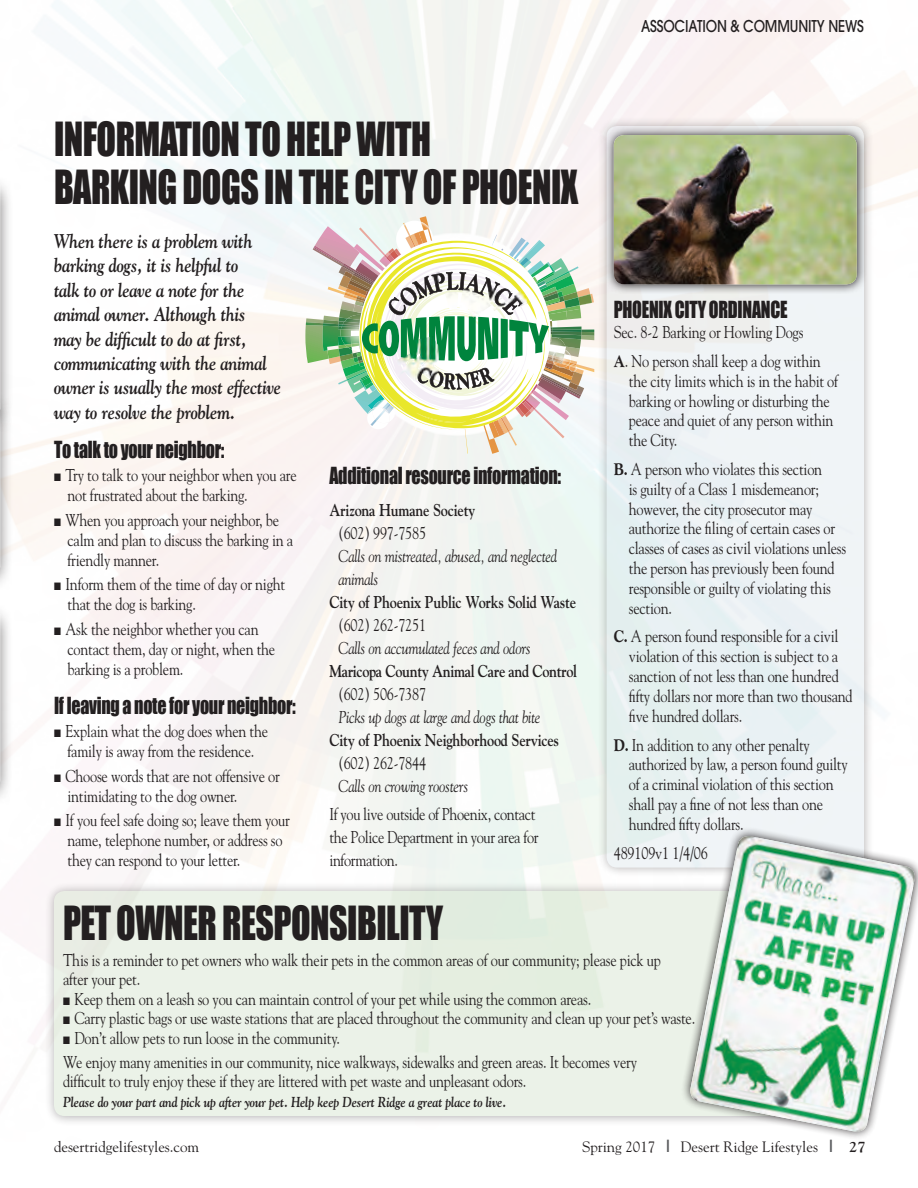
<style>
.page{position:relative;width:918px;height:1188px;background:#fff}
.page>*{position:absolute;margin:0;border:0;box-sizing:border-box;transform-origin:0 0}
.t1{font:43.2px/48px "Impact";letter-spacing:-.015em;color:#231f20;scale:.83 1}
.t2{font:21.6px "Impact";letter-spacing:-.015em;color:#231f20;scale:.83 1}
.t3{font:italic 700 19.8px/24.5px "Goudy";letter-spacing:-.015em;color:#231f20;scale:.83 1}
.t4{font:17.1px/19.8px "Goudy";letter-spacing:-.015em;color:#231f20;scale:.83 1}
.t5{font:italic 17.1px/23px "Goudy";letter-spacing:-.015em;color:#231f20;scale:.83 1}
.t6{font:700 17.1px "Goudy";letter-spacing:-.015em;color:#231f20;scale:.83 1}
.t7{font:500 16.2px "Avant Garde";letter-spacing:-.01em;color:#231f20;scale:.83 1}
.t8{font:15px "Goudy";letter-spacing:-.005em;color:#231f20}
.t9{font:700 15px "Goudy";color:#231f20}
.t10{font:italic 700 14.4px "Goudy";letter-spacing:-.015em;color:#231f20;scale:.83 1}
.s1{font-weight:800}
.s2{font-family:"Goudy Heavyface";font-size:17.1px;color:#57585a}
</style>
<div class="page">
<svg style="left:44px;top:881px;width:632px;height:244px"></svg>
<div style="left:54px;top:891px;width:810px;height:225px;background:#ebf2e8;border-radius:10px"></div>
<img style="left:420px;top:216px;width:19px;height:7px">
<img style="left:478px;top:446px;width:21px;height:8px">
<svg style="left:464px;top:418px;width:4px;height:36px"></svg>
<img style="left:396px;top:221px;width:37px;height:2px">
<img style="left:421px;top:222px;width:12px;height:1px">
<img style="left:305px;top:223px;width:289px;height:223px">
<svg style="left:597px;top:116px;width:277px;height:761px"></svg>
<div style="left:607px;top:126px;width:257px;height:742px;background:#edf1f4;border-radius:10px"></div>
<svg style="left:604px;top:125px;width:263px;height:169px"></svg>
<img style="left:614px;top:135px;width:243px;height:149px">
<svg style="left:676px;top:822px;width:242px;height:318px"></svg>
<img style="left:688px;top:836px;width:229px;height:298px">
<svg style="left:0;top:434px;width:13px;height:153px"></svg>
<img style="left:0;top:402px;width:1px;height:165px">
<svg style="left:0;top:179px;width:12px;height:255px"></svg>
<img style="left:0;top:184px;width:1px;height:226px">
<svg style="left:0;top:608px;width:13px;height:193px"></svg>
<img style="left:0;top:613px;width:1px;height:168px">
<p class="t7" style="left:641px;top:16px;width:270px">ASSOCIATION &amp; COMMUNITY NEWS</p>
<h1 class="t1" style="left:54px;top:114px;width:633px">INFORMATION TO HELP WITH<br>BARKING DOGS IN THE CITY OF PHOENIX</h1>
<p class="t3" style="left:54px;top:228px;width:275px">When there is a problem with barking dogs, it is helpful to<br>talk to or leave a note for the animal owner. Although this<br>may be difficult to do at first, communicating with the animal owner is usually the most effective way to resolve the problem.</p>
<p class="t2" style="left:54px;top:433px;width:207px">To talk to your neighbor:</p>
<p class="t4" style="left:67px;top:465px;width:278px;text-indent:-13px">■ Try to talk to your neighbor when you are not frustrated about the barking.</p>
<p class="t4" style="left:67px;top:509px;width:273px;text-indent:-13px">■ When you approach your neighbor, be calm and plan to discuss the barking in a friendly manner.</p>
<p class="t4" style="left:67px;top:574px;width:264px;text-indent:-13px">■ Inform them of the time of day or night that the dog is barking.</p>
<p class="t4" style="left:67px;top:618px;width:252px;text-indent:-13px">■ Ask the neighbor whether you can contact them, day or night, when the barking is a problem.</p>
<p class="t2" style="left:54px;top:689px;width:293px">If leaving a note for your neighbor:</p>
<p class="t4" style="left:54px;top:721px;width:260px;text-align:center">■ Explain what the dog does when the family is away from the residence.</p>
<p class="t4" style="left:67px;top:765px;width:257px;text-indent:-13px">■ Choose words that are not offensive or intimidating to the dog owner.</p>
<p class="t4" style="left:67px;top:810px;width:269px;text-indent:-13px">■ If you feel safe doing so; leave them your name, telephone number, or address so they can respond to your letter.</p>
<p class="t2" style="left:329px;top:459px;width:281px">Additional resource information:</p>
<p class="t6" style="left:329px;top:500px;width:177px">Arizona Humane Society</p>
<p class="t4" style="left:338px;top:523px;width:107px">(602) 997-7585</p>
<p class="t5" style="left:338px;top:545px;width:265px">Calls on mistreated, abused, and neglected animals</p>
<p class="t6" style="left:329px;top:592px;width:299px">City of Phoenix Public Works Solid Waste</p>
<p class="t4" style="left:338px;top:615px;width:107px">(602) 262-7251</p>
<p class="t5" style="left:338px;top:637px;width:233px">Calls on accumulated feces and odors</p>
<p class="t6" style="left:329px;top:661px;width:300px">Maricopa County Animal Care and Control</p>
<p class="t4" style="left:338px;top:684px;width:107px">(602) 506-7387</p>
<p class="t5" style="left:338px;top:706px;width:245px">Picks up dogs at large and dogs that bite</p>
<p class="t6" style="left:329px;top:730px;width:278px">City of Phoenix Neighborhood Services</p>
<p class="t4" style="left:338px;top:753px;width:107px">(602) 262-7844</p>
<p class="t5" style="left:338px;top:775px;width:158px">Calls on crowing roosters</p>
<p class="t4" style="left:329px;top:802px;width:254px;line-height:23px">If you live outside of Phoenix, contact the Police Department in your area for information.</p>
<p class="t2" style="left:614px;top:293px;width:211px">PHOENIX CITY ORDINANCE</p>
<p class="t4" style="left:614px;top:317px;width:251px;line-height:28.8px">Sec. 8-2 Barking or Howling Dogs<br><span class="s1">A</span>. No person shall keep a dog within</p>
<p class="t4" style="left:629px;top:371px;width:254px">the city limits which is in the habit of barking or howling or disturbing the peace and quiet of any person within the City.</p>
<p class="t4" style="left:629px;top:459px;width:263px;text-indent:-15px"><span class="s1">B.</span> A person who violates this section<br>is guilty of a Class 1 misdemeanor; however, the city prosecutor may authorize the filing of certain cases or classes of cases as civil violations unless the person has previously been found responsible or guilty of violating this section.</p>
<p class="t4" style="left:629px;top:626px;width:271px;text-indent:-15px"><span class="s1">C.</span> A person found responsible for a civil violation of this section is subject to a sanction of not less than one hundred fifty dollars nor more than two thousand five hundred dollars.</p>
<p class="t4" style="left:629px;top:734px;width:265px;text-indent:-15px"><span class="s1">D.</span> In addition to any other penalty authorized by law, a person found guilty of a criminal violation of this section shall pay a fine of not less than one hundred fifty dollars.</p>
<p class="t4" style="left:614px;top:842px;width:115px">489109v1 1/4/06</p>
<h1 class="t1" style="left:63px;top:898px;width:460px">PET OWNER RESPONSIBILITY</h1>
<p class="t4" style="left:63px;top:950px;width:722px">This is a reminder to pet owners who walk their pets in the common areas of our community; please pick up after your pet.</p>
<p class="t4" style="left:63px;top:989px;width:638px">■ Keep them on a leash so you can maintain control of your pet while using the common areas.</p>
<p class="t4" style="left:63px;top:1008px;width:763px">■ Carry plastic bags or use waste stations that are placed throughout the community and clean up your pet’s waste.</p>
<p class="t4" style="left:63px;top:1026px;width:693px;line-height:24px">■ Don’t allow pets to run loose in the community.<br>We enjoy many amenities in our community, nice walkways, sidewalks and green areas. It becomes very</p>
<p class="t4" style="left:63px;top:1071px;width:560px">difficult to truly enjoy these if they are littered with pet waste and unpleasant odors.</p>
<p class="t10" style="left:63px;top:1093px;width:536px">Please do your part and pick up after your pet. Help keep Desert Ridge a great place to live.</p>
<p class="t8" style="left:54px;top:1137px;width:147px">desertridgelifestyles.com</p>
<p class="t8" style="left:582px;top:1137px;width:252px">Spring 2017 <span class="s2">|</span> Desert Ridge Lifestyles <span class="s2">|</span></p>
<p class="t9" style="left:849px;top:1137px;width:18px">27</p>
</div>
